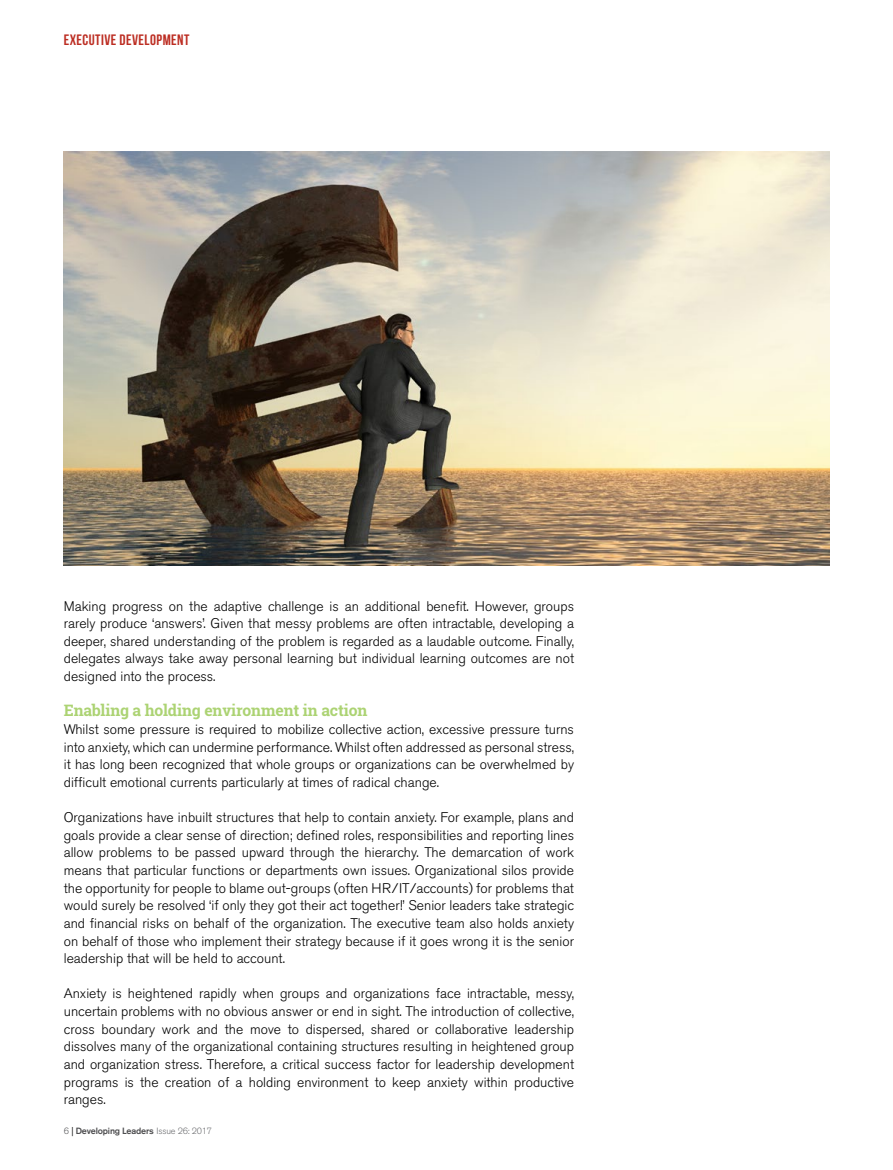
<style>
.page{position:relative;width:893px;height:1170px;background:#fff}
.page>*{position:absolute;margin:0;border:0;box-sizing:border-box;transform-origin:0 0}
.t1{font:700 15.75px "Roboto Slab";letter-spacing:-.01em;color:#acd373}
.t2{font:700 15px "Bebas Neue";letter-spacing:.03em;color:#bc2d22}
.t3{font:300 13.8px/17.5px "Akzidenz Grotesk BE";color:#000;text-align:justify}
.t4{font:500 9px "Akzidenz Grotesk BE";letter-spacing:-.02em;color:#4d4d4f}
.s1{font-weight:300;color:#58595b}
.s2{font-family:"Bliss 2";font-weight:300;color:#000}
.s3{font-weight:300;color:#6d6e71}
</style>
<div class="page">
<img style="left:64px;top:152px;width:765px;height:413px">
<p class="t2" style="left:64px;top:32px;width:127px">EXECUTIVE DEVELOPMENT</p>
<p class="t3" style="left:64px;top:597px;width:512px">Making progress on the adaptive challenge is an additional benefit. However, groups rarely produce ‘answers’. Given that messy problems are often intractable, developing a deeper, shared understanding of the problem is regarded as a laudable outcome. Finally, delegates always take away personal learning but individual learning outcomes are not designed into the process.</p>
<p class="t1" style="left:64px;top:699px;width:305px">Enabling a holding environment in action</p>
<p class="t3" style="left:64px;top:720px;width:512px">Whilst some pressure is required to mobilize collective action, excessive pressure turns into anxiety, which can undermine performance. Whilst often addressed as personal stress, it has long been recognized that whole groups or organizations can be overwhelmed by difficult emotional currents particularly at times of radical change.</p>
<p class="t3" style="left:64px;top:808px;width:512px">Organizations have inbuilt structures that help to contain anxiety. For example, plans and goals provide a clear sense of direction; defined roles, responsibilities and reporting lines allow problems to be passed upward through the hierarchy. The demarcation of work means that particular functions or departments own issues. Organizational silos provide the opportunity for people to blame out-groups (often HR/IT/accounts) for problems that would surely be resolved ‘if only they got their act together!’ Senior leaders take strategic and financial risks on behalf of the organization. The executive team also holds anxiety on behalf of those who implement their strategy because if it goes wrong it is the senior leadership that will be held to account.</p>
<p class="t3" style="left:64px;top:985px;width:512px">Anxiety is heightened rapidly when groups and organizations face intractable, messy, uncertain problems with no obvious answer or end in sight. The introduction of collective, cross boundary work and the move to dispersed, shared or collaborative leadership dissolves many of the organizational containing structures resulting in heightened group and organization stress. Therefore, a critical success factor for leadership development programs is the creation of a holding environment to keep anxiety within productive ranges.</p>
<p class="t4" style="left:64px;top:1125px;width:150px"><span class="s1">6</span> <span class="s2">|</span> Developing Leaders <span class="s3">Issue 26: 2017</span></p>
</div>
